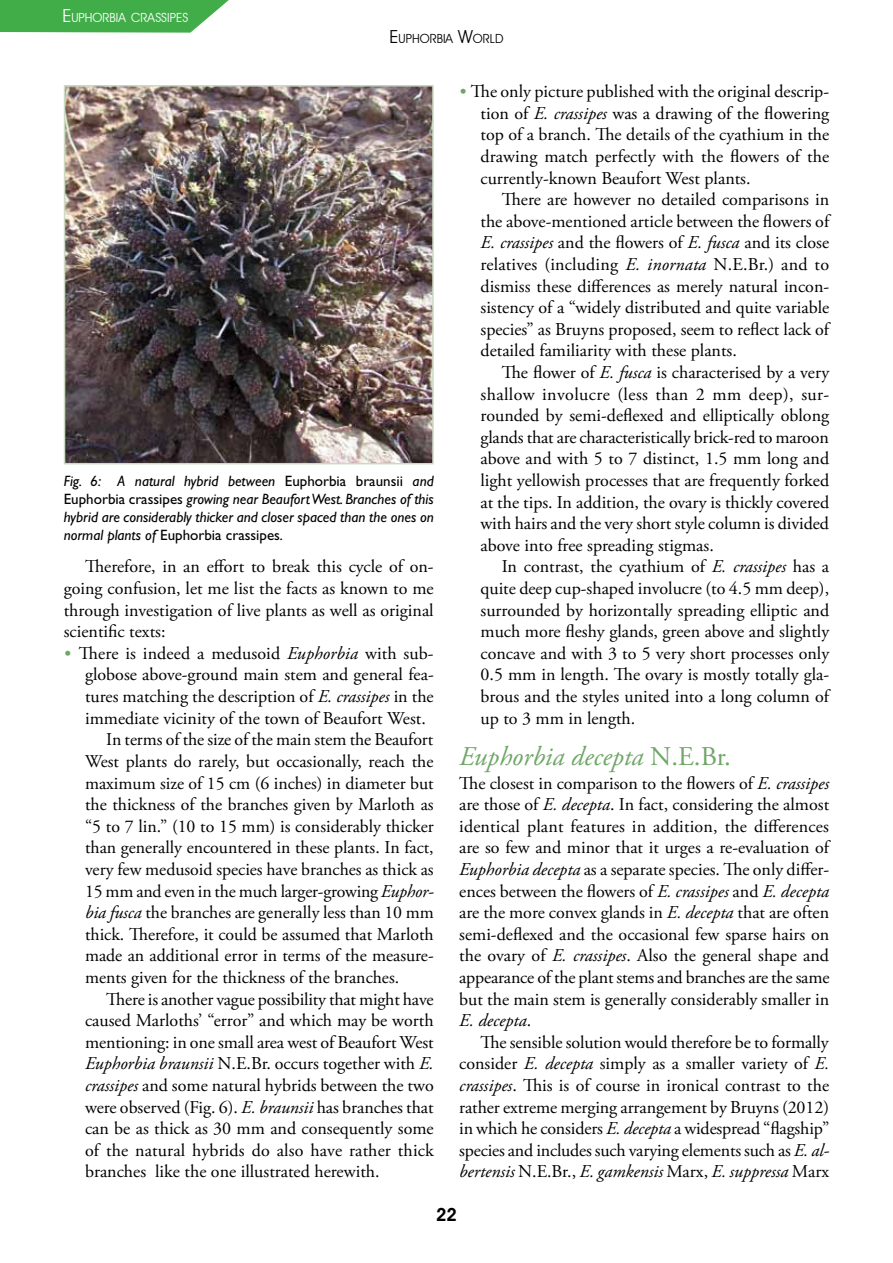
<style>
.page{position:relative;width:893px;height:1263px;background:#fff}
.page>*{position:absolute;margin:0;border:0;box-sizing:border-box;transform-origin:0 0}
.t1{font:italic 27px "Adobe Garamond Pro";color:#6fa767}
.t2{font:18px/21.6px "Adobe Garamond Pro";color:#000;text-align:justify}
.t3{font:600 18px "Avant Garde IT Cby BT";color:#000}
.t4{font:italic 15px/18px "Gill Sans Std";color:#000;text-align:justify}
.t5{font:12.6px "Avant Garde IT Cby BT";color:#fff}
.t6{font:12.6px "Avant Garde IT Cby BT";color:#000}
.s1{font-size:18px}
.s2{font-style:normal}
.s3{color:#6da665}
.s4{font-style:italic}
</style>
<div class="page">
<img style="left:67px;top:88px;width:364px;height:373px">
<div style="left:64px;top:85px;width:370px;height:379px;border:2px solid #cbdac3"></div>
<svg style="left:0;top:0;width:229px;height:33px;background:#54b55b"></svg>
<p class="t5" style="left:62px;top:9px;width:127px"><span class="s1">E</span>UPHORBIA CRASSIPES</p>
<p class="t6" style="left:390px;top:31px;width:115px"><span class="s1">E</span>UPHORBIA <span class="s1">W</span>ORLD</p>
<p class="t4" style="left:64px;top:472px;width:371px">Fig. 6: A natural hybrid between <span class="s2">Euphorbia braunsii</span> and <span class="s2">Euphorbia crassipes</span> growing near Beaufort West. Branches of this hybrid are considerably thicker and closer spaced than the ones on normal plants of <span class="s2">Euphorbia crassipes</span>.</p>
<p class="t2" style="left:64px;top:557px;width:371px;text-indent:21px">Therefore, in an effort to break this cycle of on&shy;going confusion, let me list the facts as known to me through investigation of live plants as well as original scientific texts:</p>
<p class="t2" style="left:64px;top:643px;width:371px"><span class="s3">•</span> There is indeed a medusoid <span class="s4">Euphorbia</span> with sub-</p>
<p class="t2" style="left:85px;top:665px;width:350px">globose above-ground main stem and general fea-</p>
<p class="t2" style="left:85px;top:686px;width:350px">tures matching the description of <span class="s4">E. crassipes</span> in the</p>
<p class="t2" style="left:85px;top:708px;width:342px">immediate vicinity of the town of Beaufort West.</p>
<p class="t2" style="left:106px;top:729px;width:329px">In terms of the size of the main stem the Beaufort</p>
<p class="t2" style="left:85px;top:751px;width:350px">West plants do rarely, but occasionally, reach the</p>
<p class="t2" style="left:85px;top:773px;width:350px">maximum size of 15 cm (6 inches) in diameter but</p>
<p class="t2" style="left:85px;top:794px;width:350px">the thickness of the branches given by Marloth as</p>
<p class="t2" style="left:85px;top:816px;width:350px">“5 to 7 lin.” (10 to 15 mm) is considerably thicker</p>
<p class="t2" style="left:85px;top:837px;width:350px">than generally encountered in these plants. In fact,</p>
<p class="t2" style="left:85px;top:859px;width:350px">very few medusoid species have branches as thick as</p>
<p class="t2" style="left:85px;top:881px;width:350px">15 mm and even in the much larger-growing <span class="s4">Euphor-</span></p>
<p class="t2" style="left:85px;top:902px;width:350px"><span class="s4">bia fusca</span> the branches are generally less than 10 mm</p>
<p class="t2" style="left:85px;top:924px;width:350px">thick. Therefore, it could be assumed that Marloth</p>
<p class="t2" style="left:85px;top:945px;width:350px">made an additional error in terms of the measure-</p>
<p class="t2" style="left:85px;top:967px;width:316px">ments given for the thickness of the branches.</p>
<p class="t2" style="left:106px;top:989px;width:329px">There is another vague possibility that might have</p>
<p class="t2" style="left:85px;top:1010px;width:350px">caused Marloths’ “error” and which may be worth</p>
<p class="t2" style="left:85px;top:1032px;width:350px">mentioning: in one small area west of Beaufort West</p>
<p class="t2" style="left:85px;top:1053px;width:350px"><span class="s4">Euphorbia braunsii</span> N.E.Br. occurs together with <span class="s4">E.</span></p>
<p class="t2" style="left:85px;top:1075px;width:350px"><span class="s4">crassipes</span> and some natural hybrids between the two</p>
<p class="t2" style="left:85px;top:1097px;width:350px">were observed (Fig. 6). <span class="s4">E. braunsii</span> has branches that</p>
<p class="t2" style="left:85px;top:1118px;width:350px">can be as thick as 30 mm and consequently some</p>
<p class="t2" style="left:85px;top:1140px;width:350px">of the natural hybrids do also have rather thick</p>
<p class="t2" style="left:85px;top:1161px;width:296px">branches like the one illustrated herewith.</p>
<p class="t2" style="left:480px;top:81px;width:350px;text-indent:-21px"><span class="s3">•</span> The only picture published with the original descrip&shy;tion of <span class="s4">E. crassipes</span> was a drawing of the flowering top of a branch. The details of the cyathium in the drawing match perfectly with the flowers of the currently-known Beaufort West plants.</p>
<p class="t2" style="left:480px;top:189px;width:350px;text-indent:21px">There are however no detailed comparisons in the above-mentioned article between the flowers of <span class="s4">E. crassipes</span> and the flowers of <span class="s4">E. fusca</span> and its close relatives (including <span class="s4">E. inornata</span> N.E.Br.) and to dismiss these differences as merely natural incon&shy;sistency of a “widely distributed and quite variable species” as Bruyns proposed, seem to reflect lack of detailed familiarity with these plants.</p>
<p class="t2" style="left:480px;top:362px;width:350px;text-indent:21px">The flower of <span class="s4">E. fusca</span> is characterised by a very shallow involucre (less than 2 mm deep), sur&shy;rounded by semi-deflexed and elliptically oblong glands that are characteristically brick-red to maroon above and with 5 to 7 distinct, 1.5 mm long and light yellowish processes that are frequently forked at the tips. In addition, the ovary is thickly covered with hairs and the very short style column is divided above into free spreading stigmas.</p>
<p class="t2" style="left:480px;top:557px;width:350px;text-indent:21px">In contrast, the cyathium of <span class="s4">E. crassipes</span> has a quite deep cup-shaped involucre (to 4.5 mm deep), surrounded by horizontally spreading elliptic and much more fleshy glands, green above and slightly concave and with 3 to 5 very short processes only 0.5 mm in length. The ovary is mostly totally gla&shy;brous and the styles united into a long column of up to 3 mm in length.</p>
<h1 class="t1" style="left:459px;top:740px;width:273px">Euphorbia decepta <span class="s2">N.E.Br.</span></h1>
<p class="t2" style="left:459px;top:773px;width:372px">The closest in comparison to the flowers of <span class="s4">E. crassipes </span>are those of <span class="s4">E. decepta</span>. In fact, considering the almost identical plant features in addition, the differences are so few and minor that it urges a re-evaluation of <span class="s4">Euphorbia decepta</span> as a separate species. The only differ&shy;ences between the flowers of <span class="s4">E. crassipes</span> and <span class="s4">E. decepta </span>are the more convex glands in <span class="s4">E. decepta</span> that are often semi-deflexed and the occasional few sparse hairs on the ovary of <span class="s4">E. crassipes</span>. Also the general shape and appearance of the plant stems and branches are the same but the main stem is generally considerably smaller in <span class="s4">E. decepta</span>.</p>
<p class="t2" style="left:459px;top:1032px;width:371px;text-indent:21px">The sensible solution would therefore be to formally consider <span class="s4">E. decepta</span> simply as a smaller variety of <span class="s4">E. crassipes</span>. This is of course in ironical contrast to the rather extreme merging arrangement by Bruyns (2012) in which he considers <span class="s4">E. decepta</span> a widespread “flagship” species and includes such varying elements such as <span class="s4">E. al&shy;bertensis</span> N.E.Br., <span class="s4">E. gamkensis</span> Marx, <span class="s4">E. suppressa</span> Marx</p>
<p class="t3" style="left:436px;top:1203px;width:22px">22</p>
</div>
